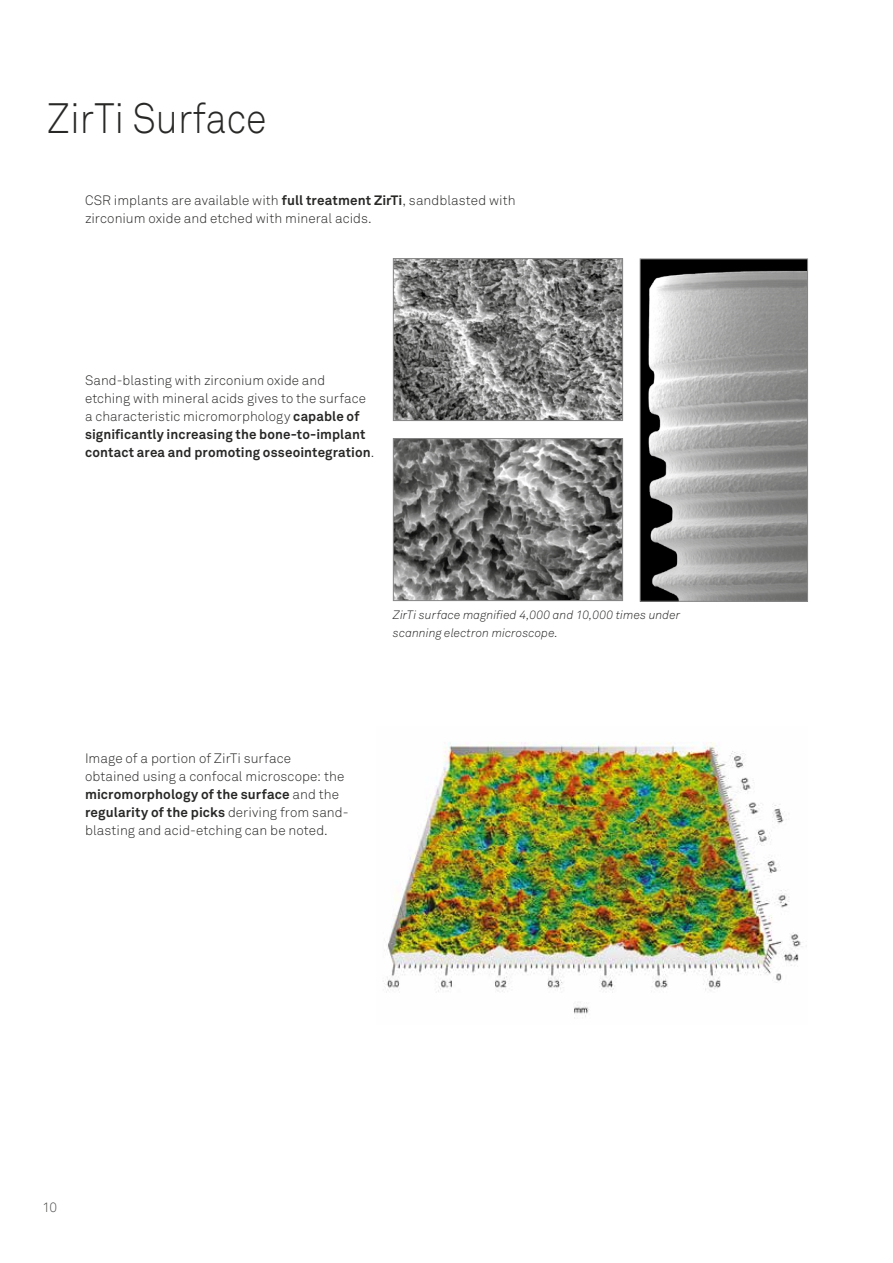
<style>
.page{position:relative;width:893px;height:1263px;background:#fff}
.page>*{position:absolute;margin:0;border:0;box-sizing:border-box;transform-origin:0 0}
.t1{font:42px "Akkurat Light Pro";color:#282827;scale:.9 1}
.t2{font:13.5px/18px "Akkurat Light Pro";letter-spacing:.005em;color:#282827}
.t3{font:700 13.5px/18px "Akkurat Pro";letter-spacing:.01em;color:#282827}
.t4{font:13.5px "Akkurat Light Pro";color:#4a4a49}
.t5{font:italic 12px/18px "Akkurat Light Pro";letter-spacing:.005em;color:#282827}
.s1{font-family:"Akkurat Pro";font-weight:700}
.s2{font-family:"Akkurat Light Pro";font-weight:400}
</style>
<div class="page">
<img style="left:395px;top:260px;width:226px;height:159px">
<div style="left:393px;top:258px;width:230px;height:163px;border:1px solid #878787"></div>
<img style="left:395px;top:440px;width:226px;height:159px">
<div style="left:393px;top:438px;width:230px;height:163px;border:1px solid #878787"></div>
<img style="left:642px;top:261px;width:164px;height:339px">
<div style="left:640px;top:259px;width:168px;height:343px;border:1px solid #878787"></div>
<img style="left:383px;top:742px;width:420px;height:277px">
<h1 class="t1" style="left:47px;top:93px;width:246px">ZirTi Surface</h1>
<p class="t2" style="left:85px;top:191px;width:432px">CSR implants are available with <span class="s1">full treatment ZirTi</span>, sandblasted with zirconium oxide and etched with mineral acids.</p>
<p class="t2" style="left:85px;top:371px;width:283px">Sand-blasting with zirconium oxide and etching with mineral acids gives to the surface a characteristic micromorphology <span class="s1">capable of</span></p>
<p class="t3" style="left:85px;top:425px;width:291px">significantly increasing the bone-to-implant contact area and promoting osseointegration<span class="s2">.</span></p>
<p class="t5" style="left:393px;top:606px;width:289px">ZirTi surface magnified 4,000 and 10,000 times under scanning electron microscope.</p>
<p class="t2" style="left:85px;top:749px;width:261px">Image of a portion of ZirTi surface obtained using a confocal microscope: the</p>
<p class="t3" style="left:85px;top:785px;width:265px">micromorphology of the surface <span class="s2">and the </span>regularity of the picks <span class="s2">deriving from sand-</span></p>
<p class="t2" style="left:85px;top:821px;width:244px">blasting and acid-etching can be noted.</p>
<p class="t4" style="left:43px;top:1199px;width:16px">10</p>
</div>
